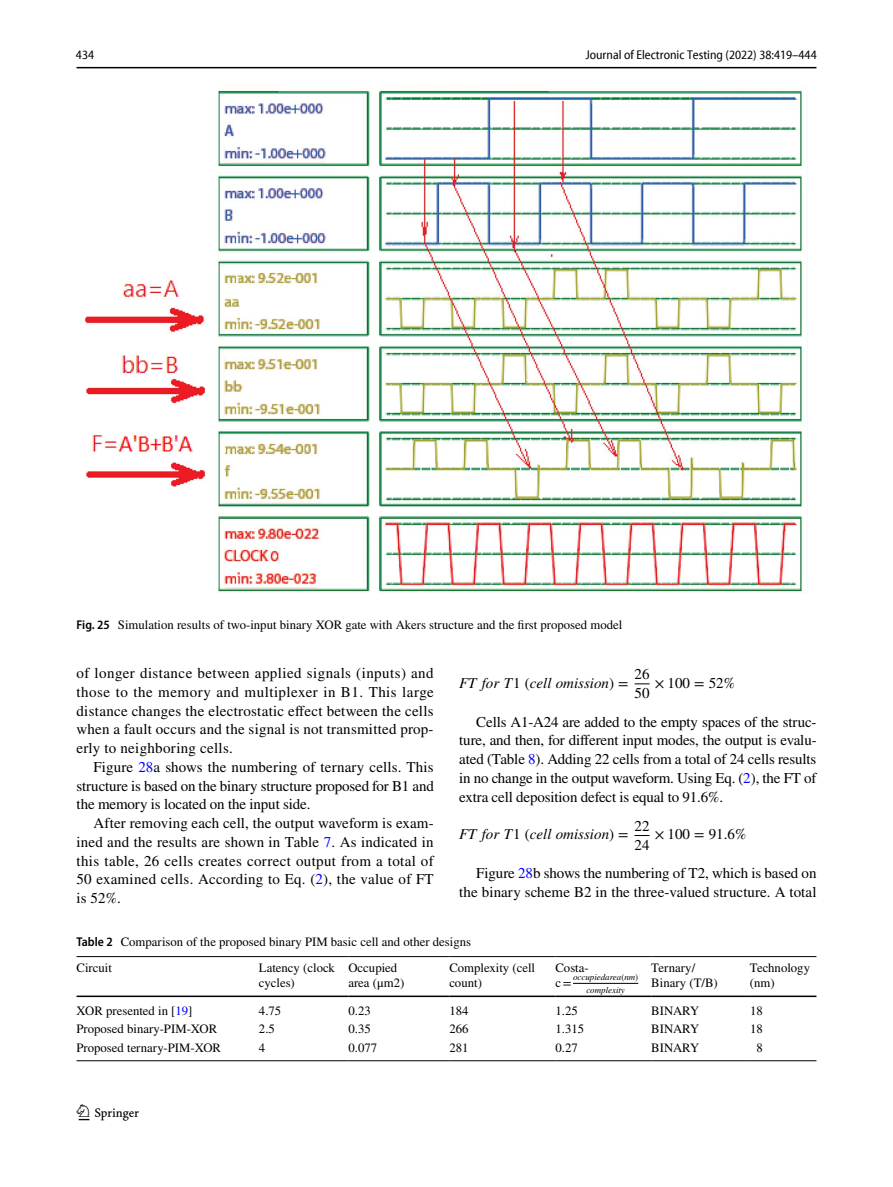
<style>
.page{position:relative;width:893px;height:1187px;background:#fff}
.page>*{position:absolute;margin:0;border:0;box-sizing:border-box;transform-origin:0 0}
.t1{font:22.5px "Springnew Regular 2";color:#000}
.t2{font:15px/18.8px "STIX";color:#000;text-align:justify}
.t3{font:15px "STIX General Italic 7";color:#000}
.t4{font:15px "STIX General Italic 8";color:#000}
.t5{font:15px/19.2px "STIX General Regular 8";color:#000}
.t6{font:15px/19.2px "STIX General Regular 7";color:#000}
.t7{font:12.75px/15px "STIX";color:#000}
.t8{font:semi-condensed 12.75px "Myriad Pro Unic";color:#000}
.t9{font:8.85px/12.5px "STIX General Italic 9";color:#000;text-align:center}
.s1{font-family:"Myriad Pro";font-weight:600;font-stretch:semi-condensed}
.s2{color:#00f}
.s3{font-family:"STIX General Regular 7"}
.s4{font-family:"STIX Math Regular 8"}
.s5{font-family:"STIX General Regular 8"}
.s6{font-family:"STIX Math Regular 9"}
.s7{font-family:"STIX Math Regular 7"}
</style>
<div class="page">
<hr style="left:77px;top:67px;width:739px;height:1px;background:#000">
<svg style="left:635px;top:683px;width:15px;height:1px"></svg>
<svg style="left:634px;top:835px;width:16px;height:1px"></svg>
<img style="left:85px;top:87px;width:723px;height:506px">
<hr style="left:77px;top:956px;width:182px;height:1px;background:#000">
<hr style="left:77px;top:995px;width:182px;height:1px;background:#000">
<hr style="left:259px;top:956px;width:89px;height:1px;background:#000">
<hr style="left:259px;top:995px;width:89px;height:1px;background:#000">
<hr style="left:348px;top:956px;width:101px;height:1px;background:#000">
<hr style="left:348px;top:995px;width:101px;height:1px;background:#000">
<hr style="left:449px;top:956px;width:106px;height:1px;background:#000">
<hr style="left:449px;top:995px;width:106px;height:1px;background:#000">
<hr style="left:555px;top:956px;width:96px;height:1px;background:#000">
<hr style="left:555px;top:995px;width:96px;height:1px;background:#000">
<hr style="left:651px;top:956px;width:99px;height:1px;background:#000">
<hr style="left:651px;top:995px;width:99px;height:1px;background:#000">
<hr style="left:750px;top:956px;width:66px;height:1px;background:#000">
<hr style="left:750px;top:995px;width:66px;height:1px;background:#000">
<hr style="left:77px;top:1060px;width:182px;height:1px;background:#000">
<hr style="left:259px;top:1060px;width:89px;height:1px;background:#000">
<hr style="left:348px;top:1060px;width:101px;height:1px;background:#000">
<hr style="left:449px;top:1060px;width:106px;height:1px;background:#000">
<hr style="left:555px;top:1060px;width:96px;height:1px;background:#000">
<hr style="left:651px;top:1060px;width:99px;height:1px;background:#000">
<hr style="left:750px;top:1060px;width:66px;height:1px;background:#000">
<hr style="left:573px;top:982px;width:65px;height:1px;background:#000">
<p class="t8" style="left:76px;top:50px;width:20px">434</p>
<p class="t8" style="left:585px;top:50px;width:233px">Journal of Electronic Testing (2022) 38:419–444</p>
<p class="t7" style="left:77px;top:617px;width:547px"><span class="s1">Fig. 25</span> Simulation results of two-input binary XOR gate with Akers structure and the first proposed model</p>
<p class="t2" style="left:77px;top:664px;width:359px">of longer distance between applied signals (inputs) and those to the memory and multiplexer in B1. This large distance changes the electrostatic effect between the cells when a fault occurs and the signal is not transmitted prop&shy;erly to neighboring cells.</p>
<p class="t2" style="left:77px;top:758px;width:359px;text-indent:17px">Figure <span class="s2">28</span>a shows the numbering of ternary cells. This structure is based on the binary structure proposed for B1 and the memory is located on the input side.</p>
<p class="t2" style="left:77px;top:814px;width:359px;text-indent:17px">After removing each cell, the output waveform is exam&shy;ined and the results are shown in Table <span class="s2">7</span>. As indicated in this table, 26 cells creates correct output from a total of 50 examined cells. According to Eq. (<span class="s2">2</span>), the value of FT is 52%.</p>
<p class="t3" style="left:459px;top:677px;width:171px">FT for T<span class="s3">1</span> <span class="s4">(</span>cell omission<span class="s4">) =</span></p>
<p class="t6" style="left:635px;top:665px;width:17px">26<br>50</p>
<p class="t6" style="left:655px;top:673px;width:82px"><span class="s4">×</span> 100 <span class="s4">=</span> 52<span class="s4">%</span></p>
<p class="t2" style="left:459px;top:713px;width:359px;text-indent:17px">Cells A1-A24 are added to the empty spaces of the struc&shy;ture, and then, for different input modes, the output is evalu&shy;ated (Table <span class="s2">8</span>). Adding 22 cells from a total of 24 cells results in no change in the output waveform. Using Eq. (<span class="s2">2</span>), the FT of extra cell deposition defect is equal to 91.6%.</p>
<p class="t4" style="left:459px;top:829px;width:171px">FT for T<span class="s5">1</span> <span class="s6">(</span>cell omission<span class="s6">) =</span></p>
<p class="t5" style="left:634px;top:816px;width:17px">22<br>24</p>
<p class="t5" style="left:655px;top:825px;width:93px"><span class="s6">×</span> 100 <span class="s6">=</span> 91.6<span class="s6">%</span></p>
<p class="t2" style="left:459px;top:864px;width:359px;text-align:right">Figure <span class="s2">28</span>b shows the numbering of T2, which is based on the binary scheme B2 in the three-valued structure. A total</p>
<p class="t7" style="left:77px;top:929px;width:396px;line-height:25.5px"><span class="s1">Table 2</span> Comparison of the proposed binary PIM basic cell and other designs<br>Circuit</p>
<p class="t7" style="left:259px;top:960px;width:77px">Latency (clock cycles)</p>
<p class="t7" style="left:348px;top:960px;width:57px">Occupied area (μm2)</p>
<p class="t7" style="left:449px;top:960px;width:87px">Complexity (cell count)</p>
<p class="t7" style="left:555px;top:960px;width:35px">Costa&shy;c=</p>
<p class="t9" style="left:573px;top:971px;width:67px">occupiedarea<span class="s7">(</span>nm<span class="s7">) </span>complexity</p>
<p class="t7" style="left:651px;top:960px;width:68px">Ternary/<br>Binary (T/B)</p>
<p class="t7" style="left:750px;top:960px;width:62px">Technology (nm)</p>
<p class="t7" style="left:77px;top:1003px;width:117px">XOR presented in [<span class="s2">19</span>]</p>
<p class="t7" style="left:259px;top:1003px;width:24px">4.75</p>
<p class="t7" style="left:348px;top:1003px;width:24px">0.23</p>
<p class="t7" style="left:449px;top:1003px;width:21px">184</p>
<p class="t7" style="left:555px;top:1003px;width:24px">1.25</p>
<p class="t7" style="left:651px;top:1003px;width:49px">BINARY</p>
<p class="t7" style="left:750px;top:1003px;width:14px">18</p>
<p class="t7" style="left:77px;top:1022px;width:142px">Proposed binary-PIM-XOR</p>
<p class="t7" style="left:259px;top:1022px;width:17px">2.5</p>
<p class="t7" style="left:348px;top:1022px;width:24px">0.35</p>
<p class="t7" style="left:449px;top:1022px;width:21px">266</p>
<p class="t7" style="left:555px;top:1022px;width:30px">1.315</p>
<p class="t7" style="left:651px;top:1022px;width:49px">BINARY</p>
<p class="t7" style="left:750px;top:1022px;width:14px">18</p>
<p class="t7" style="left:77px;top:1041px;width:146px">Proposed ternary-PIM-XOR</p>
<p class="t7" style="left:259px;top:1041px;width:8px">4</p>
<p class="t7" style="left:348px;top:1041px;width:30px">0.077</p>
<p class="t7" style="left:449px;top:1041px;width:21px">281</p>
<p class="t7" style="left:555px;top:1041px;width:24px">0.27</p>
<p class="t7" style="left:651px;top:1041px;width:49px">BINARY</p>
<p class="t7" style="left:756px;top:1041px;width:8px">8</p>
<h1 class="t1" style="left:79px;top:1104px;width:62px">1 3</h1>
</div>
